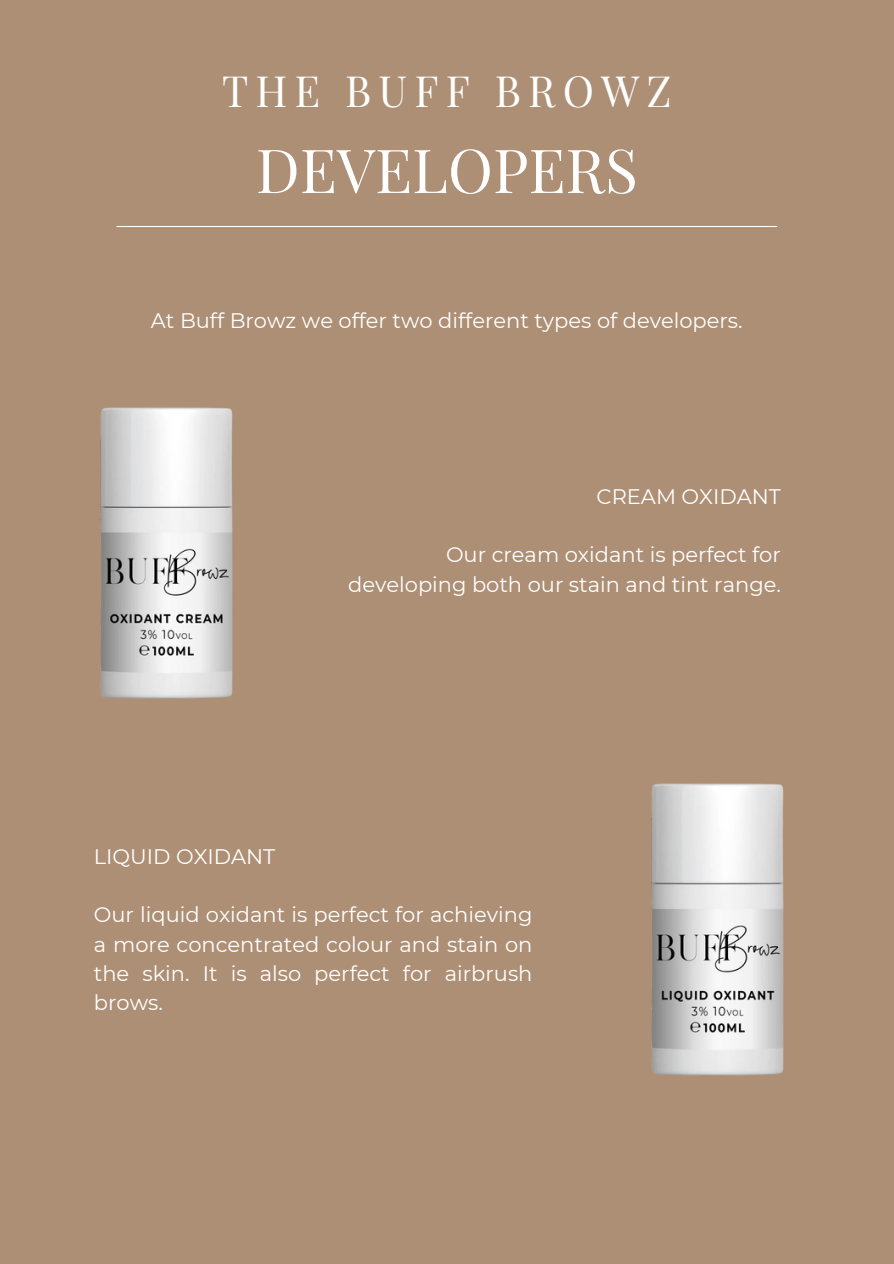
<style>
.page{position:relative;width:894px;height:1264px;background:#fff}
.page>*{position:absolute;margin:0;border:0;box-sizing:border-box;transform-origin:0 0}
.t1{font:60.75px "Playfair Display";color:#fff}
.t2{font:42.15px "Playfair Display";letter-spacing:.17em;color:#fff}
.t3{font:21px/29.2px "Montserrat";color:#fff;text-align:right}
</style>
<div class="page">
<div style="left:0;top:0;width:893px;height:1263px;background:#ad8f75"></div>
<hr style="left:116px;top:226px;width:661px;height:1px;background:#fff">
<img style="left:100px;top:407px;width:133px;height:292px">
<hr style="left:101px;top:532px;width:2px;height:137px;background:#848483">
<img style="left:651px;top:783px;width:133px;height:293px">
<hr style="left:652px;top:910px;width:2px;height:136px;background:#848483">
<h1 class="t2" style="left:222px;top:61px;width:451px">THE BUFF BROWZ</h1>
<p class="t1" style="left:256px;top:127px;width:383px">DEVELOPERS</p>
<p class="t3" style="left:151px;top:306px;width:593px">At Buff Browz we offer two different types of developers.</p>
<h3 class="t3" style="left:596px;top:481px;width:186px">CREAM OXIDANT</h3>
<p class="t3" style="left:348px;top:540px;width:434px">Our cream oxidant is perfect for developing both our stain and tint range.</p>
<h3 class="t3" style="left:94px;top:841px;width:183px">LIQUID OXIDANT</h3>
<p class="t3" style="left:94px;top:900px;width:440px;text-align:justify">Our liquid oxidant is perfect for achieving a more concentrated colour and stain on the skin. It is also perfect for airbrush brows.</p>
</div>
